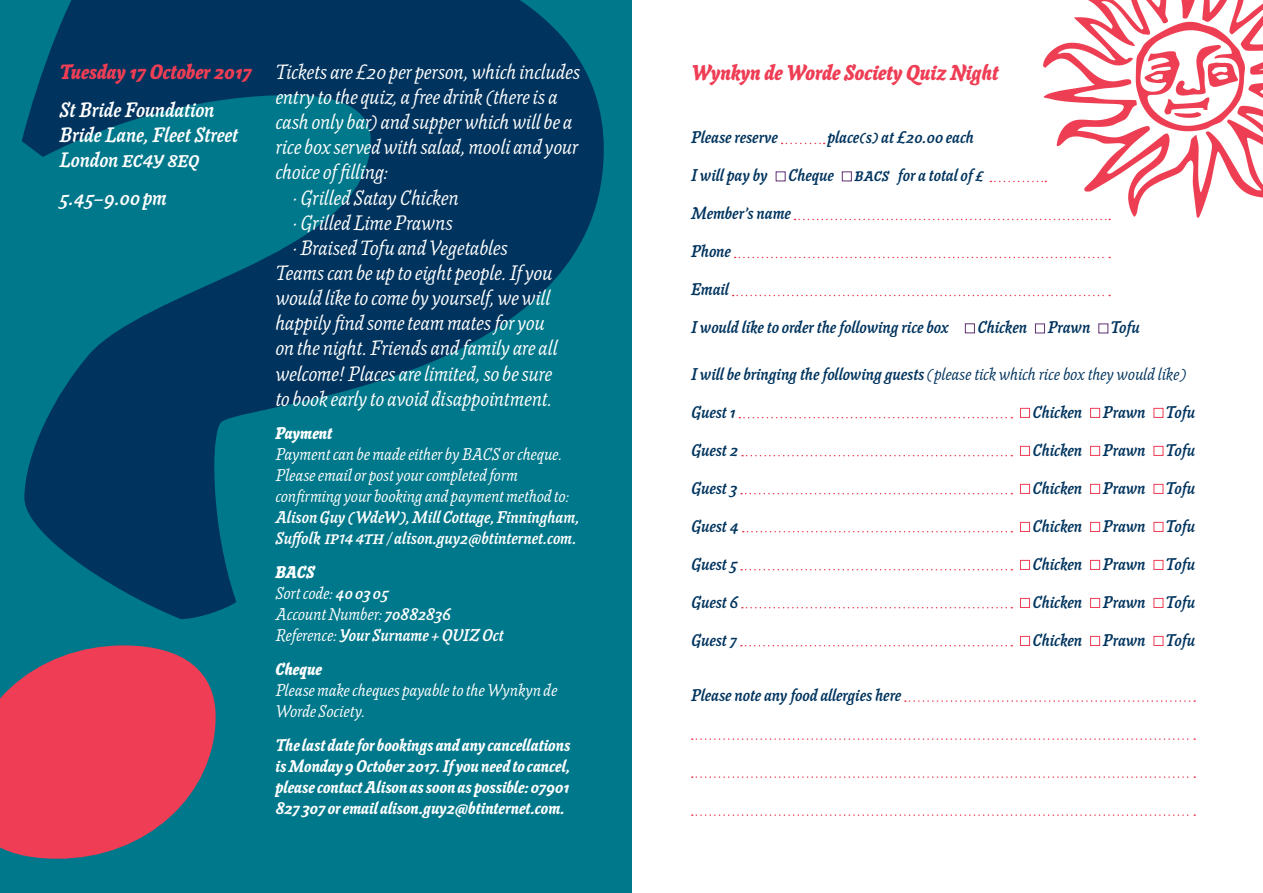
<style>
.page{position:relative;width:1263px;height:893px;background:#fff}
.page>*{position:absolute;margin:0;border:0;box-sizing:border-box;transform-origin:0 0}
.Info_Header{font:800 21px "De Worde";letter-spacing:-.005em;color:#ee3d54}
.Event_blurb{font:20.25px/25.2px "De Worde";letter-spacing:-.005em;color:#fff}
.Info{font:700 20.25px "De Worde";color:#fff}
.Date{font:800 20.25px "De Worde";color:#ee3d54}
.Form_main{font:700 16.5px "De Worde";color:#00345e}
.Event_blurb-2{font:16.5px/21px "De Worde";color:#fff}
.Event_blurb-3{font:800 16.5px/21px "De Worde";color:#fff;text-align:justify}
.Form_main-2{font:16.5px "De Worde";color:#00345e}
.Event_blurb-4{font:700 16.5px "De Worde";letter-spacing:.005em;color:#fff}
.Event_blurb-5{font:800 16.5px "De Worde";color:#fff}
.s1{font-weight:700}
.s2{font-weight:400}
</style>
<div class="page">
<div style="left:0;top:0;width:631px;height:893px;background:#00788b"></div>
<svg style="left:22px;top:0;width:582px;height:619px"></svg>
<svg style="left:0;top:645px;width:216px;height:214px;fill:#ee3d54"></svg>
<img style="left:1044px;top:0;width:219px;height:217px">
<svg style="left:781px;top:143px;width:44px;height:1px"></svg>
<svg style="left:990px;top:181px;width:56px;height:1px"></svg>
<svg style="left:794px;top:219px;width:316px;height:1px"></svg>
<svg style="left:735px;top:257px;width:375px;height:1px"></svg>
<svg style="left:733px;top:295px;width:377px;height:1px"></svg>
<svg style="left:739px;top:417px;width:273px;height:1px"></svg>
<svg style="left:742px;top:455px;width:270px;height:1px"></svg>
<svg style="left:741px;top:493px;width:271px;height:1px"></svg>
<svg style="left:743px;top:531px;width:269px;height:1px"></svg>
<svg style="left:741px;top:569px;width:271px;height:1px"></svg>
<svg style="left:742px;top:607px;width:270px;height:1px"></svg>
<svg style="left:741px;top:645px;width:271px;height:1px"></svg>
<svg style="left:905px;top:700px;width:290px;height:2px"></svg>
<svg style="left:692px;top:738px;width:503px;height:2px"></svg>
<svg style="left:692px;top:776px;width:503px;height:2px"></svg>
<svg style="left:692px;top:814px;width:503px;height:2px"></svg>
<div style="left:842px;top:172px;width:9px;height:9px;border:1px solid #5e3072"></div>
<div style="left:965px;top:324px;width:10px;height:9px;border:1px solid #5e3072"></div>
<div style="left:1035px;top:324px;width:10px;height:9px;border:1px solid #5e3072"></div>
<div style="left:1020px;top:408px;width:10px;height:10px;border:1px solid #ee3d54"></div>
<div style="left:1090px;top:408px;width:10px;height:10px;border:1px solid #ee3d54"></div>
<div style="left:1154px;top:408px;width:9px;height:10px;border:1px solid #ee3d54"></div>
<div style="left:1020px;top:446px;width:10px;height:10px;border:1px solid #ee3d54"></div>
<div style="left:1090px;top:446px;width:10px;height:10px;border:1px solid #ee3d54"></div>
<div style="left:1154px;top:446px;width:9px;height:10px;border:1px solid #ee3d54"></div>
<div style="left:1020px;top:484px;width:10px;height:10px;border:1px solid #ee3d54"></div>
<div style="left:1090px;top:484px;width:10px;height:10px;border:1px solid #ee3d54"></div>
<div style="left:1154px;top:484px;width:9px;height:10px;border:1px solid #ee3d54"></div>
<div style="left:1020px;top:522px;width:10px;height:10px;border:1px solid #ee3d54"></div>
<div style="left:1090px;top:522px;width:10px;height:10px;border:1px solid #ee3d54"></div>
<div style="left:1154px;top:522px;width:9px;height:10px;border:1px solid #ee3d54"></div>
<div style="left:1020px;top:560px;width:10px;height:10px;border:1px solid #ee3d54"></div>
<div style="left:1090px;top:560px;width:10px;height:10px;border:1px solid #ee3d54"></div>
<div style="left:1154px;top:560px;width:9px;height:10px;border:1px solid #ee3d54"></div>
<div style="left:1020px;top:598px;width:10px;height:10px;border:1px solid #ee3d54"></div>
<div style="left:1090px;top:598px;width:10px;height:10px;border:1px solid #ee3d54"></div>
<div style="left:1154px;top:598px;width:9px;height:10px;border:1px solid #ee3d54"></div>
<div style="left:1020px;top:636px;width:10px;height:10px;border:1px solid #ee3d54"></div>
<div style="left:1090px;top:636px;width:10px;height:10px;border:1px solid #ee3d54"></div>
<div style="left:1154px;top:636px;width:9px;height:10px;border:1px solid #ee3d54"></div>
<p class="Date" style="left:60px;top:59px;width:194px">Tuesday 17 October 2017</p>
<p class="Info" style="left:60px;top:97px;width:156px">St Bride Foundation</p>
<p class="Info" style="left:60px;top:122px;width:180px">Bride Lane, Fleet Street</p>
<p class="Info" style="left:60px;top:147px;width:141px">London EC4Y 8EQ</p>
<p class="Info" style="left:60px;top:185px;width:109px">5.45–9.00 pm</p>
<p class="Event_blurb" style="left:275px;top:59px;width:306px">Tickets are £20 per person, which includes entry to the quiz, a free drink (there is a cash only bar) and supper which will be a rice box served with salad, mooli and your choice of filling:</p>
<p class="Event_blurb" style="left:292px;top:185px;width:168px">· Grilled Satay Chicken</p>
<p class="Event_blurb" style="left:292px;top:210px;width:162px">· Grilled Lime Prawns</p>
<p class="Event_blurb" style="left:292px;top:235px;width:217px">· Braised Tofu and Vegetables</p>
<p class="Event_blurb" style="left:275px;top:260px;width:284px">Teams can be up to eight people. If you would like to come by yourself, we will happily find some team mates for you on the night. Friends and family are all welcome! Places are limited, so be sure to book early to avoid disappointment.</p>
<p class="Event_blurb-5" style="left:275px;top:423px;width:59px">Payment</p>
<p class="Event_blurb-2" style="left:275px;top:444px;width:306px">Payment can be made either by BACS or cheque.<br>Please email or post your completed form confirming your booking and payment method to:<br><span class="s1">Alison Guy (WdeW), Mill Cottage, Finningham, Suffolk IP14 4TH</span> / <span class="s1">alison.guy2@btinternet.com.</span></p>
<p class="Event_blurb-5" style="left:275px;top:562px;width:41px">BACS</p>
<p class="Event_blurb-2" style="left:275px;top:583px;width:115px">Sort code: <span class="s1">40 03 05</span></p>
<p class="Event_blurb-2" style="left:275px;top:604px;width:177px">Account Number: <span class="s1">70882836</span></p>
<p class="Event_blurb-4" style="left:275px;top:625px;width:230px"><span class="s2">Reference:</span> Your Surname + QUIZ Oct</p>
<p class="Event_blurb-5" style="left:275px;top:658px;width:48px">Cheque</p>
<p class="Event_blurb-2" style="left:275px;top:679px;width:283px">Please make cheques payable to the Wynkyn de<br>Worde Society.</p>
<p class="Event_blurb-3" style="left:275px;top:734px;width:297px">The last date for bookings and any cancellations is Monday 9 October 2017. If you need to cancel, please contact Alison as soon as possible: 07901<br>827 307 or email alison.guy2@btinternet.com.</p>
<p class="Info_Header" style="left:691px;top:59px;width:309px">Wynkyn de Worde Society Quiz Night</p>
<p class="Form_main" style="left:691px;top:127px;width:88px">Please reserve</p>
<p class="Form_main" style="left:827px;top:127px;width:148px">place(s) at £20.00 each</p>
<p class="Form_main" style="left:691px;top:165px;width:78px">I will pay by</p>
<p class="Form_main" style="left:788px;top:165px;width:47px">Cheque</p>
<p class="Form_main" style="left:854px;top:165px;width:130px">BACS for a total of £</p>
<p class="Form_main" style="left:691px;top:203px;width:101px">Member’s name</p>
<p class="Form_main" style="left:691px;top:241px;width:41px">Phone</p>
<p class="Form_main" style="left:691px;top:279px;width:39px">Email</p>
<p class="Form_main" style="left:691px;top:317px;width:259px">I would like to order the following rice box</p>
<p class="Form_main" style="left:977px;top:317px;width:51px">Chicken</p>
<p class="Form_main" style="left:1048px;top:317px;width:94px">Prawn Tofu</p>
<p class="Form_main-2" style="left:691px;top:364px;width:497px"><span class="s1">I will be bringing the following guests</span> (please tick which rice box they would like)</p>
<p class="Form_main" style="left:691px;top:401px;width:46px">Guest 1</p>
<p class="Form_main" style="left:1033px;top:401px;width:51px">Chicken</p>
<p class="Form_main" style="left:1103px;top:401px;width:94px">Prawn Tofu</p>
<p class="Form_main" style="left:691px;top:439px;width:49px">Guest 2</p>
<p class="Form_main" style="left:1033px;top:439px;width:51px">Chicken</p>
<p class="Form_main" style="left:1103px;top:439px;width:94px">Prawn Tofu</p>
<p class="Form_main" style="left:691px;top:477px;width:48px">Guest 3</p>
<p class="Form_main" style="left:1033px;top:477px;width:51px">Chicken</p>
<p class="Form_main" style="left:1103px;top:477px;width:94px">Prawn Tofu</p>
<p class="Form_main" style="left:691px;top:515px;width:50px">Guest 4</p>
<p class="Form_main" style="left:1033px;top:515px;width:51px">Chicken</p>
<p class="Form_main" style="left:1103px;top:515px;width:94px">Prawn Tofu</p>
<p class="Form_main" style="left:691px;top:553px;width:48px">Guest 5</p>
<p class="Form_main" style="left:1033px;top:553px;width:51px">Chicken</p>
<p class="Form_main" style="left:1103px;top:553px;width:94px">Prawn Tofu</p>
<p class="Form_main" style="left:691px;top:591px;width:49px">Guest 6</p>
<p class="Form_main" style="left:1033px;top:591px;width:51px">Chicken</p>
<p class="Form_main" style="left:1103px;top:591px;width:94px">Prawn Tofu</p>
<p class="Form_main" style="left:691px;top:630px;width:48px">Guest 7</p>
<p class="Form_main" style="left:1033px;top:630px;width:51px">Chicken</p>
<p class="Form_main" style="left:1103px;top:630px;width:94px">Prawn Tofu</p>
<p class="Form_main" style="left:691px;top:685px;width:212px">Please note any food allergies here</p>
</div>
